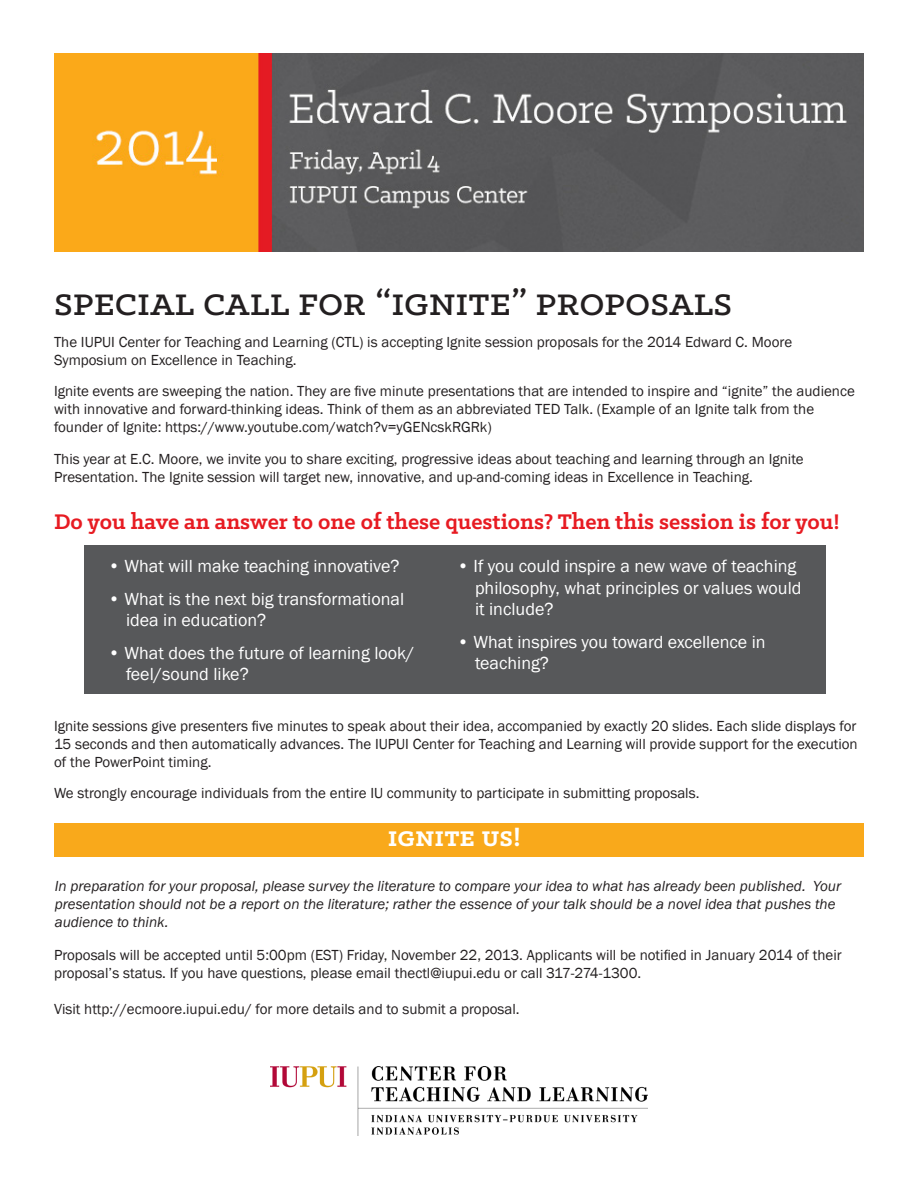
<style>
.page{position:relative;width:918px;height:1188px;background:#fff}
.page>*{position:absolute;margin:0;border:0;box-sizing:border-box;transform-origin:0 0}
.t1{font:500 42px "Klinic Slab";color:#231f20}
.t2{font:700 30px "Klinic Slab";color:#fff}
.t3{font:700 24px "Klinic Slab";color:#e71b22}
.t4{font:18px/21.6px "Franklin Gothic";color:#fff}
.t5{font:15px/18px "Franklin Gothic";color:#231f20}
.t6{font:italic 15px/18px "Franklin Gothic";color:#231f20}
</style>
<div class="page">
<img style="left:54px;top:54px;width:810px;height:198px">
<img style="left:270px;top:1066px;width:378px;height:70px">
<div style="left:55px;top:823px;width:809px;height:33px;background:#f9a91b"></div>
<div style="left:84px;top:545px;width:742px;height:149px;background:#57585a"></div>
<p class="t1" style="left:54px;top:275px;width:680px">special call for “ignite” proposals</p>
<p class="t5" style="left:54px;top:333px;width:740px">The IUPUI Center for Teaching and Learning (CTL) is accepting Ignite session proposals for the 2014 Edward C. Moore<br>Symposium on Excellence in Teaching.</p>
<p class="t5" style="left:54px;top:382px;width:802px">Ignite events are sweeping the nation. They are five minute presentations that are intended to inspire and “ignite” the audience with innovative and forward-thinking ideas. Think of them as an abbreviated TED Talk. (Example of an Ignite talk from the founder of Ignite: https://www.youtube.com/watch?v=yGENcskRGRk)</p>
<p class="t5" style="left:54px;top:450px;width:751px">This year at E.C. Moore, we invite you to share exciting, progressive ideas about teaching and learning through an Ignite<br>Presentation. The Ignite session will target new, innovative, and up-and-coming ideas in Excellence in Teaching.</p>
<p class="t3" style="left:54px;top:506px;width:787px">Do you have an answer to one of these questions? Then this session is for you!</p>
<p class="t4" style="left:108px;top:556px;width:293px">• What will make teaching innovative?</p>
<p class="t4" style="left:126px;top:588px;width:280px;text-indent:-18px">• What is the next big transformational idea in education?</p>
<p class="t4" style="left:126px;top:642px;width:290px;text-indent:-18px">• What does the future of learning look/ feel/sound like?</p>
<p class="t4" style="left:475px;top:556px;width:328px;text-indent:-18px">• If you could inspire a new wave of teaching philosophy, what principles or values would it include?</p>
<p class="t4" style="left:475px;top:631px;width:292px;text-indent:-18px">• What inspires you toward excellence in teaching?</p>
<p class="t5" style="left:54px;top:717px;width:805px;text-align:justify">Ignite sessions give presenters five minutes to speak about their idea, accompanied by exactly 20 slides. Each slide displays for 15 seconds and then automatically advances. The IUPUI Center for Teaching and Learning will provide support for the execution of the PowerPoint timing.</p>
<p class="t5" style="left:54px;top:785px;width:647px">We strongly encourage individuals from the entire IU community to participate in submitting proposals.</p>
<p class="t2" style="left:388px;top:817px;width:135px">ignite us!</p>
<p class="t6" style="left:55px;top:878px;width:788px">In preparation for your proposal, please survey the literature to compare your idea to what has already been published. Your presentation should not be a report on the literature; rather the essence of your talk should be a novel idea that pushes the audience to think.</p>
<p class="t5" style="left:54px;top:946px;width:789px">Proposals will be accepted until 5:00pm (EST) Friday, November 22, 2013. Applicants will be notified in January 2014 of their proposal’s status. If you have questions, please email thectl@iupui.edu or call 317-274-1300.</p>
<p class="t5" style="left:54px;top:1000px;width:467px">Visit http://ecmoore.iupui.edu/ for more details and to submit a proposal.</p>
</div>
